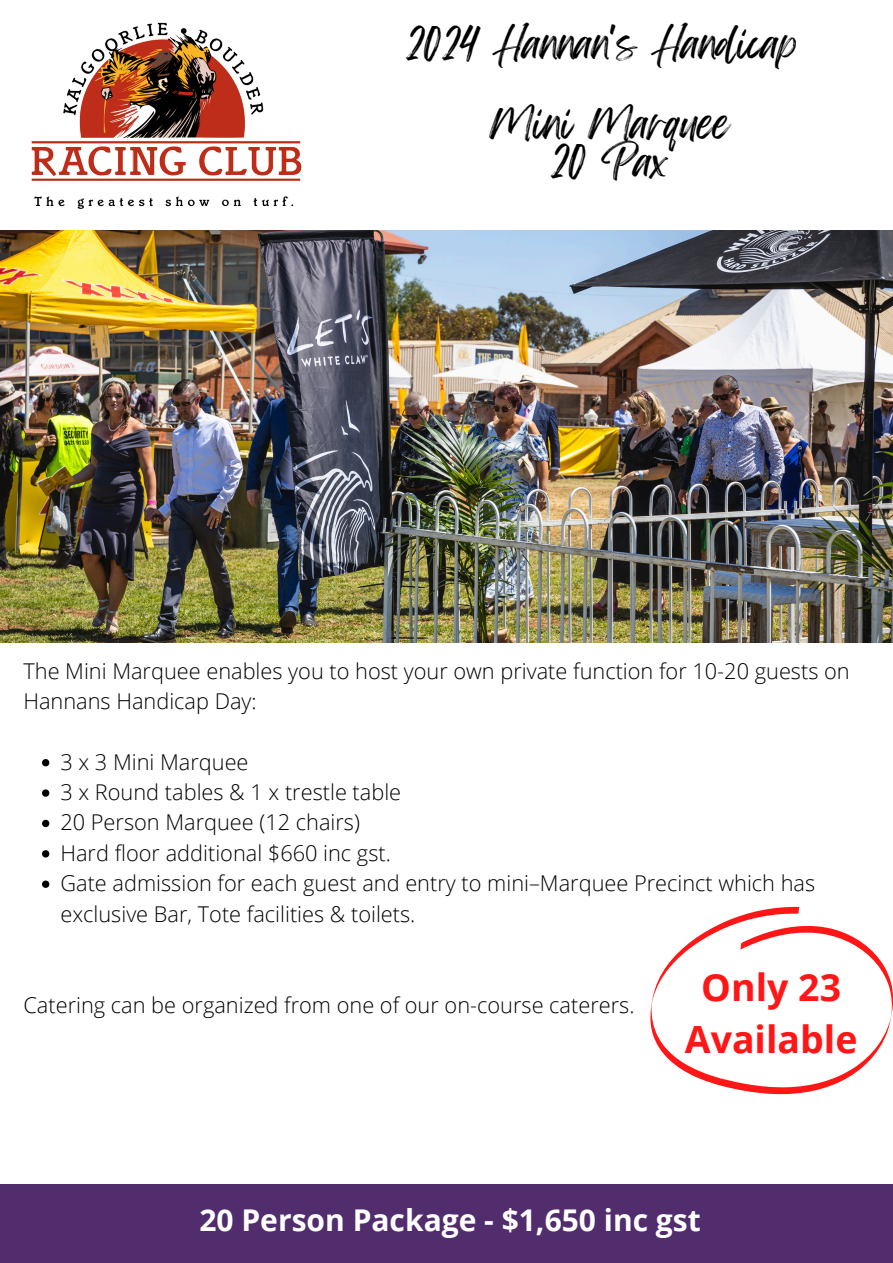
<style>
.page{position:relative;width:893px;height:1263px;background:#fff}
.page>*{position:absolute;margin:0;border:0;box-sizing:border-box;transform-origin:0 0}
.t1{font:700 37.5px/52.3px "Open Sans";color:#ff1616;text-align:center}
.t2{font:36.75px/37.7px "Feeling Passionate";color:#000;text-align:center}
.t3{font:700 30px "Open Sans";color:#fff}
.t4{font:300 21.75px/30.4px "Open Sans";color:#000}
</style>
<div class="page">
<img style="left:31px;top:22px;width:271px;height:187px">
<div style="left:0;top:1184px;width:893px;height:79px;background:#512d6d"></div>
<svg style="left:42px;top:759px;width:7px;height:7px"></svg>
<svg style="left:42px;top:789px;width:7px;height:8px"></svg>
<svg style="left:42px;top:820px;width:7px;height:7px"></svg>
<svg style="left:42px;top:850px;width:7px;height:7px"></svg>
<svg style="left:42px;top:880px;width:7px;height:8px"></svg>
<svg style="left:650px;top:906px;width:243px;height:189px"></svg>
<img style="left:0;top:230px;width:893px;height:413px">
<p class="t2" style="left:406px;top:26px;width:393px">2024 Hannan's Handicap</p>
<h1 class="t2" style="left:489px;top:106px;width:242px">Mini Marquee<br>20 Pax</h1>
<h2 class="t4" style="left:23px;top:655px;width:827px">The Mini Marquee enables you to host your own private function for 10-20 guests on<br>Hannans Handicap Day:</h2>
<h2 class="t4" style="left:60px;top:746px;width:190px">3 x 3 Mini Marquee</h2>
<p class="t4" style="left:60px;top:776px;width:342px">3 x Round tables &amp; 1 x trestle table</p>
<p class="t4" style="left:60px;top:807px;width:301px">20 Person Marquee (12 chairs)</p>
<p class="t4" style="left:60px;top:837px;width:332px">Hard floor additional $660 inc gst.</p>
<p class="t4" style="left:60px;top:867px;width:756px">Gate admission for each guest and entry to mini–Marquee Precinct which has exclusive Bar, Tote facilities &amp; toilets.</p>
<p class="t4" style="left:23px;top:989px;width:612px">Catering can be organized from one of our on-course caterers.</p>
<p class="t1" style="left:685px;top:960px;width:174px">Only 23<br>Available</p>
<p class="t3" style="left:199px;top:1199px;width:503px">20 Person Package - $1,650 inc gst</p>
</div>
